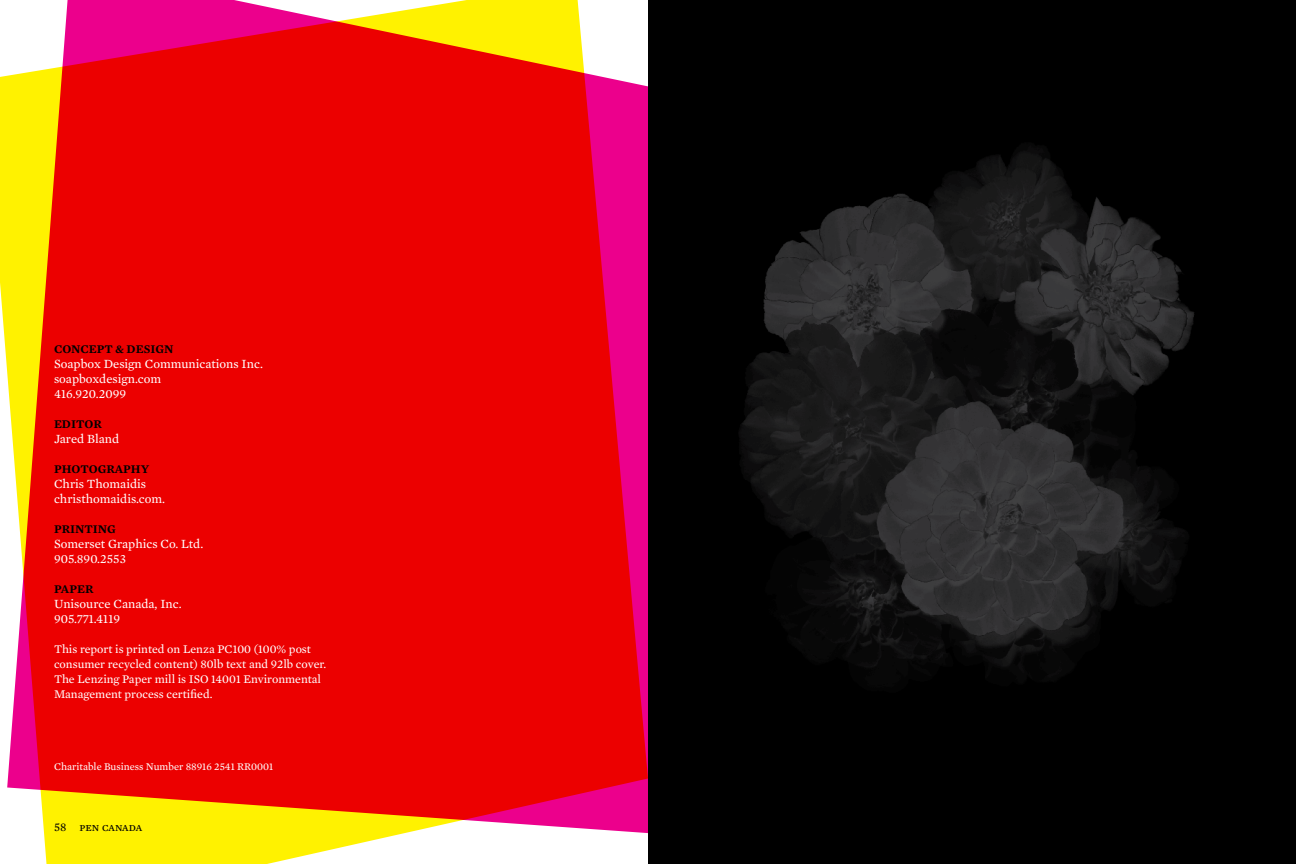
<style>
.page{position:relative;width:1296px;height:864px;background:#fff}
.page>*{position:absolute;margin:0;border:0;box-sizing:border-box;transform-origin:0 0}
.t1{font:12.75px/15px "Mercury Text G2";color:#fff}
.t2{font:12px/15px "Mercury Text G2";color:#fff}
.t3{font:600 12px "Mercury Text G2";color:#000}
.t4{font:12px "Mercury Text G2 Roman SC";color:#000}
.t5{font:10.5px "Mercury Text G2";color:#fff}
.s1{font-family:"Mercury Text G2"}
</style>
<div class="page">
<svg style="left:0;top:0;width:648px;height:864px;background:#ee2419"></svg>
<div style="left:648px;top:0;width:648px;height:864px;background:#000"></div>
<img style="left:739px;top:145px;width:455px;height:533px">
<p class="t3" style="left:54px;top:342px;width:18px">CONCEP</p>
<p class="t3" style="left:105px;top:342px;width:68px">T &amp; DESIGN</p>
<p class="t1" style="left:54px;top:356px;width:210px">Soapbox Design Communications Inc. soapboxdesign.com<br>416.920.2099</p>
<p class="t3" style="left:54px;top:417px;width:40px">EDITOR</p>
<p class="t1" style="left:54px;top:431px;width:67px">Jared Bland</p>
<p class="t3" style="left:54px;top:462px;width:87px">PHOTOGRAPHY</p>
<p class="t1" style="left:54px;top:476px;width:113px">Chris Thomaidis christhomaidis.com.</p>
<p class="t3" style="left:54px;top:522px;width:63px">PRINTING</p>
<p class="t1" style="left:54px;top:536px;width:151px">Somerset Graphics Co. Ltd.<br>905.890.2553</p>
<p class="t3" style="left:54px;top:582px;width:17px">PAPER</p>
<p class="t1" style="left:54px;top:596px;width:129px">Unisource Canada, Inc.<br>905.771.4119</p>
<p class="t2" style="left:54px;top:642px;width:274px">This report is printed on Lenza PC100 (100% post consumer recycled content) 80lb text and 92lb cover.<br>The Lenzing Paper mill is ISO 14001 Environmental Management process certified.</p>
<p class="t5" style="left:54px;top:760px;width:221px">Charitable Business Number 88916 2541 RR0001</p>
<p class="t4" style="left:54px;top:820px;width:90px"><span class="s1">58</span> pen canada</p>
</div>
